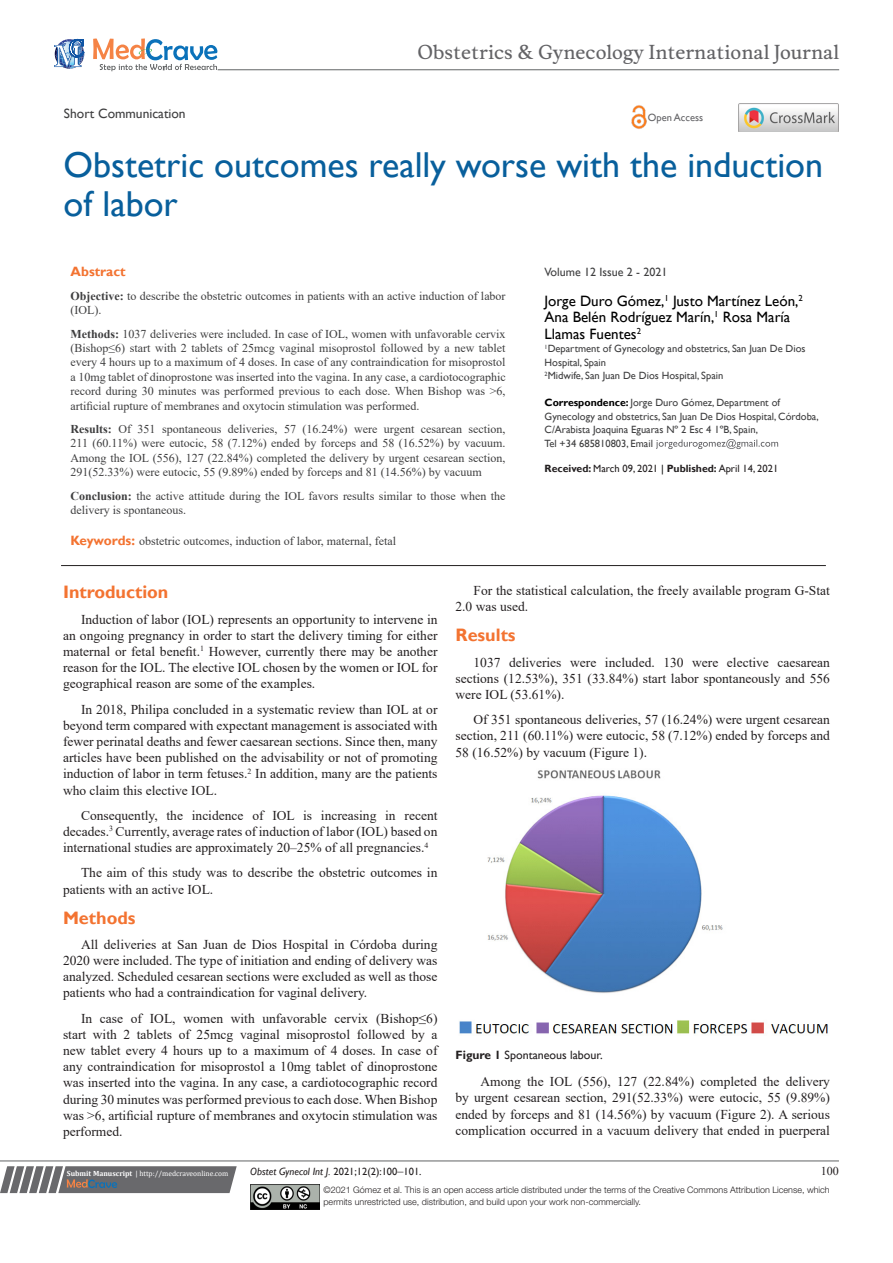
<style>
.page{position:relative;width:893px;height:1263px;background:#fff}
.page>*{position:absolute;margin:0;border:0;box-sizing:border-box;transform-origin:0 0}
.t1{font:36px/39px "Gill Sans";color:#085f9c}
.t2{font:18.6px "Musee";color:#636366}
.List_Paragraph{font:700 18px "Gill Sans";color:#f37331}
.t3{font:15px/16.2px "Gill Sans";color:#000}
.t4{font:13.5px/16.2px "Times New Roman";color:#231f20;text-align:justify}
.t5{font:13.5px "Gill Sans";color:#3e3e3f}
.t6{font:700 13.5px "Gill Sans";color:#f37331}
.t7{font:12px/14.4px "Times New Roman";color:#3e3e3f}
.t8{font:12px "Gill Sans";color:#231f20}
.t9{font:12px "Gill Sans";color:#3e3e3f}
.t10{font:12px "Times New Roman";color:#231f20}
.t11{font:10.5px/13.5px "Gill Sans";color:#3e3e3f}
.t12{font:10.5px "Gill Sans";color:#231f20}
.t13{font:italic 10.5px "Gill Sans";color:#231f20}
.t14{font:10.5px "Gill Sans";color:#636366}
.t15{font:300 9px/12px "Helvetica Neue LT Std";color:#231f20}
.t16{font:7.5px "Cambria";color:#fff}
.s1{font-weight:700}
.s2{font-family:"Gill Sans";font-weight:700;font-size:13.5px;color:#f37331}
.s3{font-weight:700;color:#000}
.s4{color:#000}
.s5{font-style:normal}
.s6{font-family:"Times New Roman";font-style:normal;font-size:12px}
</style>
<div class="page">
<svg style="left:0;top:1166px;width:237px;height:27px;background:#78787a"></svg>
<hr style="left:0;top:1161px;width:839px;height:1px;background:#626465">
<hr style="left:61px;top:565px;width:765px;height:1px;background:#231f20">
<img style="left:250px;top:1185px;width:69px;height:24px">
<svg style="left:656px;top:439px;width:122px;height:10px"></svg>
<svg style="left:54px;top:39px;width:30px;height:30px"></svg>
<svg style="left:93px;top:38px;width:124px;height:33px"></svg>
<hr style="left:218px;top:70px;width:621px;height:1px;background:#626465">
<img style="left:631px;top:105px;width:16px;height:24px">
<img style="left:739px;top:104px;width:99px;height:28px">
<img style="left:459px;top:770px;width:369px;height:264px">
<p class="t5" style="left:64px;top:105px;width:123px">Short Communication</p>
<p class="t2" style="left:417px;top:41px;width:423px">Obstetrics &amp; Gynecology International Journal</p>
<p class="t14" style="left:648px;top:112px;width:57px">Open Access</p>
<p class="t1" style="left:64px;top:146px;width:761px">Obstetric outcomes really worse with the induction of labor</p>
<p class="t6" style="left:71px;top:264px;width:57px">Abstract</p>
<p class="t7" style="left:71px;top:288px;width:437px"><span class="s1">Objective:</span> to describe the obstetric outcomes in patients with an active induction of labor (IOL).</p>
<p class="t7" style="left:71px;top:326px;width:437px;text-align:justify"><span class="s1">Methods:</span> 1037 deliveries were included. In case of IOL, women with unfavorable cervix (Bishop≤6) start with 2 tablets of 25mcg vaginal misoprostol followed by a new tablet every 4 hours up to a maximum of 4 doses. In case of any contraindication for misoprostol a 10mg tablet of dinoprostone was inserted into the vagina. In any case, a cardiotocographic record during 30 minutes was performed previous to each dose. When Bishop was &gt;6, artificial rupture of membranes and oxytocin stimulation was performed.</p>
<p class="t7" style="left:71px;top:421px;width:437px;text-align:justify"><span class="s1">Results:</span> Of 351 spontaneous deliveries, 57 (16.24%) were urgent cesarean section, 211 (60.11%) were eutocic, 58 (7.12%) ended by forceps and 58 (16.52%) by vacuum.<br>Among the IOL (556), 127 (22.84%) completed the delivery by urgent cesarean section, 291(52.33%) were eutocic, 55 (9.89%) ended by forceps and 81 (14.56%) by vacuum</p>
<p class="t7" style="left:71px;top:488px;width:436px"><span class="s1">Conclusion:</span> the active attitude during the IOL favors results similar to those when the delivery is spontaneous.</p>
<p class="t7" style="left:71px;top:533px;width:327px"><span class="s2">Keywords:</span> obstetric outcomes, induction of labor, maternal, fetal</p>
<p class="t9" style="left:545px;top:265px;width:124px">Volume 12 Issue 2 - 2021</p>
<p class="t3" style="left:545px;top:293px;width:260px">Jorge Duro Gómez,<sup>1</sup> Justo Martínez León,<sup>2<br></sup>Ana Belén Rodríguez Marín,<sup>1</sup> Rosa María<br>Llamas Fuentes<sup>2</sup></p>
<p class="t11" style="left:545px;top:342px;width:263px"><sup>1</sup>Department of Gynecology and obstetrics, San Juan De Dios<br>Hospital, Spain</p>
<p class="t11" style="left:545px;top:369px;width:180px"><sup>2</sup>Midwife, San Juan De Dios Hospital, Spain</p>
<p class="t11" style="left:545px;top:396px;width:276px"><span class="s3">Correspondence:</span> Jorge Duro Gómez, Department of<br>Gynecology and obstetrics, San Juan De Dios Hospital, Córdoba,<br>C/Arabista Joaquina Eguaras Nº 2 Esc 4 1ºB, Spain,</p>
<p class="t11" style="left:545px;top:437px;width:110px">Tel +34 685810803, Email</p>
<p class="t12" style="left:545px;top:462px;width:235px"><span class="s1">Received:</span> March 09, 2021 <span class="s4">|</span> <span class="s1">Published:</span> April 14, 2021</p>
<p class="List_Paragraph" style="left:63px;top:581px;width:107px">Introduction</p>
<p class="t4" style="left:63px;top:610px;width:376px;text-indent:18px">Induction of labor (IOL) represents an opportunity to intervene in an ongoing pregnancy in order to start the delivery timing for either maternal or fetal benefit.<sup>1</sup> However, currently there may be another reason for the IOL. The elective IOL chosen by the women or IOL for geographical reason are some of the examples.</p>
<p class="t4" style="left:63px;top:700px;width:376px;text-indent:18px">In 2018, Philipa concluded in a systematic review than IOL at or beyond term compared with expectant management is associated with fewer perinatal deaths and fewer caesarean sections. Since then, many articles have been published on the advisability or not of promoting induction of labor in term fetuses.<sup>2</sup> In addition, many are the patients who claim this elective IOL.</p>
<p class="t4" style="left:63px;top:807px;width:376px;text-indent:18px">Consequently, the incidence of IOL is increasing in recent decades.<sup>3</sup> Currently, average rates of induction of labor (IOL) based on international studies are approximately 20–25% of all pregnancies.<sup>4</sup></p>
<p class="t4" style="left:63px;top:864px;width:376px;text-indent:18px">The aim of this study was to describe the obstetric outcomes in patients with an active IOL.</p>
<p class="List_Paragraph" style="left:63px;top:907px;width:74px">Methods</p>
<p class="t4" style="left:63px;top:936px;width:376px;text-indent:18px">All deliveries at San Juan de Dios Hospital in Córdoba during 2020 were included. The type of initiation and ending of delivery was analyzed. Scheduled cesarean sections were excluded as well as those patients who had a contraindication for vaginal delivery.</p>
<p class="t4" style="left:63px;top:1009px;width:376px;text-indent:18px">In case of IOL, women with unfavorable cervix (Bishop≤6) start with 2 tablets of 25mcg vaginal misoprostol followed by a new tablet every 4 hours up to a maximum of 4 doses. In case of any contraindication for misoprostol a 10mg tablet of dinoprostone was inserted into the vagina. In any case, a cardiotocographic record during 30 minutes was performed previous to each dose. When Bishop was &gt;6, artificial rupture of membranes and oxytocin stimulation was performed.</p>
<p class="t4" style="left:455px;top:582px;width:376px;text-indent:18px">For the statistical calculation, the freely available program G-Stat<br>2.0 was used.</p>
<p class="List_Paragraph" style="left:455px;top:624px;width:62px">Results</p>
<p class="t4" style="left:455px;top:654px;width:376px;text-indent:18px">1037 deliveries were included. 130 were elective caesarean sections (12.53%), 351 (33.84%) start labor spontaneously and 556 were IOL (53.61%).</p>
<p class="t4" style="left:455px;top:711px;width:376px;text-indent:18px">Of 351 spontaneous deliveries, 57 (16.24%) were urgent cesarean section, 211 (60.11%) were eutocic, 58 (7.12%) ended by forceps and 58 (16.52%) by vacuum (Figure 1).</p>
<p class="t8" style="left:455px;top:1048px;width:149px"><span class="s1">Figure 1</span> Spontaneous labour.</p>
<p class="t4" style="left:455px;top:1073px;width:376px;text-indent:25px">Among the IOL (556), 127 (22.84%) completed the delivery by urgent cesarean section, 291(52.33%) were eutocic, 55 (9.89%) ended by forceps and 81 (14.56%) by vacuum (Figure 2). A serious complication occurred in a vacuum delivery that ended in puerperal</p>
<p class="t16" style="left:67px;top:1169px;width:163px"><span class="s1">Submit Manuscript</span> | http://medcraveonline.com</p>
<p class="t13" style="left:250px;top:1165px;width:173px">Obstet Gynecol Int J. <span class="s5">2021;12(2):100</span><span class="s6">‒</span><span class="s5">101.</span></p>
<p class="t10" style="left:821px;top:1162px;width:19px">100</p>
<p class="t15" style="left:323px;top:1183px;width:508px">©2021 Gómez et al. This is an open access article distributed under the terms of the Creative Commons Attribution License, which permits unrestricted use, distribution, and build upon your work non-commercially.</p>
</div>
